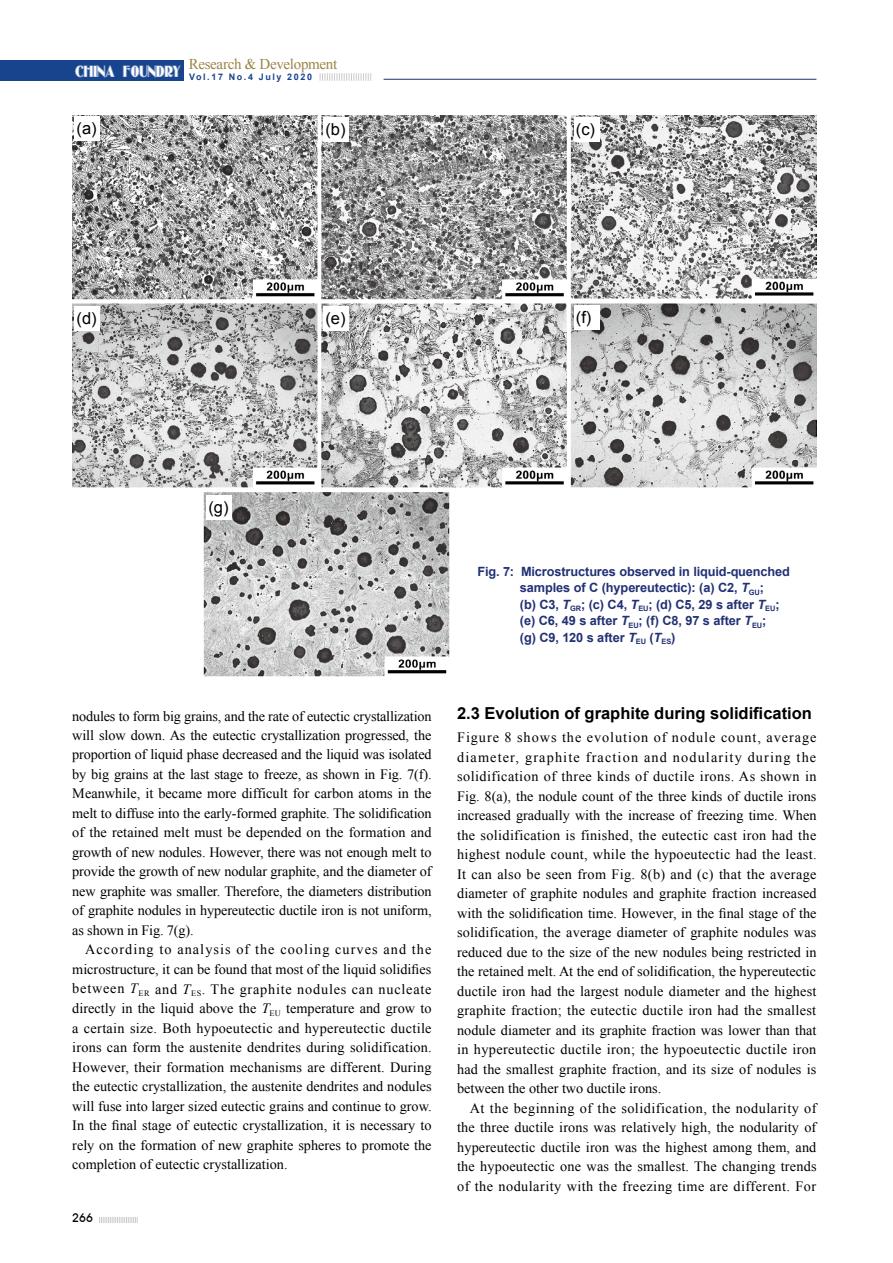
<style>
.page{position:relative;width:893px;height:1263px;background:#fff}
.page>*{position:absolute;margin:0;border:0;box-sizing:border-box;transform-origin:0 0}
.t1{font:700 16.5px "Arial";color:#000}
.t2{font:16.5px "Arial";color:#000}
.t3{font:15px "Times New Roman";letter-spacing:-.02em;color:#9d8447}
.t4{font:14.25px/19.5px "Times New Roman";color:#000;text-align:justify}
.t5{font:700 12.75px/16.4px "Arial";letter-spacing:-.01em;color:#213174}
.t6{font:500 12px "Avant Garde IT Cby BT";color:#000}
.t7{font:700 9px "Arial";letter-spacing:.18em;color:#18448e}
.s1{font-style:italic}
</style>
<div class="page">
<svg style="left:99px;top:1217px;width:39px;height:6px"></svg>
<div style="left:0;top:60px;width:184px;height:21px;background:#18448e"></div>
<svg style="left:320px;top:73px;width:51px;height:8px"></svg>
<hr style="left:384px;top:79px;width:432px;height:1px;background:#213174">
<img style="left:72px;top:115px;width:744px;height:561px">
<div style="left:74px;top:117px;width:26px;height:24px;background:#fff"></div>
<div style="left:323px;top:306px;width:26px;height:25px;background:#fff"></div>
<div style="left:323px;top:117px;width:26px;height:25px;background:#fff"></div>
<div style="left:574px;top:305px;width:26px;height:25px;background:#fff"></div>
<div style="left:574px;top:117px;width:26px;height:25px;background:#fff"></div>
<div style="left:206px;top:495px;width:26px;height:25px;background:#fff"></div>
<div style="left:74px;top:306px;width:26px;height:25px;background:#fff"></div>
<p class="t3" style="left:189px;top:54px;width:150px">Research &amp; Development</p>
<p class="t7" style="left:75px;top:70px;width:238px"><sup>CHINA</sup> <sup>FOUNDRY</sup> Vol.17 No.4 July 2020</p>
<p class="t2" style="left:77px;top:117px;width:22px">(a)</p>
<p class="t2" style="left:77px;top:307px;width:22px">(d)</p>
<p class="t2" style="left:325px;top:118px;width:22px">(b)</p>
<p class="t2" style="left:325px;top:307px;width:22px">(e)</p>
<p class="t2" style="left:576px;top:118px;width:21px">(c)</p>
<p class="t2" style="left:576px;top:306px;width:17px">(f)</p>
<p class="t2" style="left:208px;top:496px;width:22px">(g)</p>
<p class="t5" style="left:520px;top:564px;width:272px;text-indent:-43px">Fig. 7: Microstructures observed in liquid-quenched samples of C (hypereutectic): (a) C2, <span class="s1">T</span><sub>GU</sub>;<br>(b) C3, <span class="s1">T</span><sub>GR</sub>; (c) C4, <span class="s1">T</span><sub>EU</sub>; (d) C5, 29 s after <span class="s1">T</span><sub>EU</sub>; (e) C6, 49 s after <span class="s1">T</span><sub>EU</sub>; (f) C8, 97 s after <span class="s1">T</span><sub>EU</sub>;<br>(g) C9, 120 s after <span class="s1">T</span><sub>EU</sub> (<span class="s1">T</span><sub>ES</sub>)</p>
<p class="t4" style="left:72px;top:706px;width:361px">nodules to form big grains, and the rate of eutectic crystallization will slow down. As the eutectic crystallization progressed, the proportion of liquid phase decreased and the liquid was isolated by big grains at the last stage to freeze, as shown in Fig. 7(f).<br>Meanwhile, it became more difficult for carbon atoms in the melt to diffuse into the early-formed graphite. The solidification of the retained melt must be depended on the formation and growth of new nodules. However, there was not enough melt to provide the growth of new nodular graphite, and the diameter of new graphite was smaller. Therefore, the diameters distribution of graphite nodules in hypereutectic ductile iron is not uniform, as shown in Fig. 7(g).</p>
<p class="t4" style="left:72px;top:940px;width:361px;text-indent:13px">According to analysis of the cooling curves and the microstructure, it can be found that most of the liquid solidifies between <span class="s1">T</span><sub>ER</sub> and <span class="s1">T</span><sub>ES</sub>. The graphite nodules can nucleate directly in the liquid above the <span class="s1">T</span><sub>EU</sub> temperature and grow to a certain size. Both hypoeutectic and hypereutectic ductile irons can form the austenite dendrites during solidification.<br>However, their formation mechanisms are different. During the eutectic crystallization, the austenite dendrites and nodules will fuse into larger sized eutectic grains and continue to grow.<br>In the final stage of eutectic crystallization, it is necessary to rely on the formation of new graphite spheres to promote the completion of eutectic crystallization.</p>
<p class="t6" style="left:72px;top:1211px;width:22px">266</p>
<p class="t1" style="left:457px;top:702px;width:356px">2.3 Evolution of graphite during solidification</p>
<p class="t4" style="left:457px;top:727px;width:361px">Figure 8 shows the evolution of nodule count, average diameter, graphite fraction and nodularity during the solidification of three kinds of ductile irons. As shown in Fig. 8(a), the nodule count of the three kinds of ductile irons increased gradually with the increase of freezing time. When the solidification is finished, the eutectic cast iron had the highest nodule count, while the hypoeutectic had the least.<br>It can also be seen from Fig. 8(b) and (c) that the average diameter of graphite nodules and graphite fraction increased with the solidification time. However, in the final stage of the solidification, the average diameter of graphite nodules was reduced due to the size of the new nodules being restricted in the retained melt. At the end of solidification, the hypereutectic ductile iron had the largest nodule diameter and the highest graphite fraction; the eutectic ductile iron had the smallest nodule diameter and its graphite fraction was lower than that in hypereutectic ductile iron; the hypoeutectic ductile iron had the smallest graphite fraction, and its size of nodules is between the other two ductile irons.</p>
<p class="t4" style="left:457px;top:1098px;width:361px;text-indent:13px">At the beginning of the solidification, the nodularity of the three ductile irons was relatively high, the nodularity of hypereutectic ductile iron was the highest among them, and the hypoeutectic one was the smallest. The changing trends of the nodularity with the freezing time are different. For</p>
</div>
